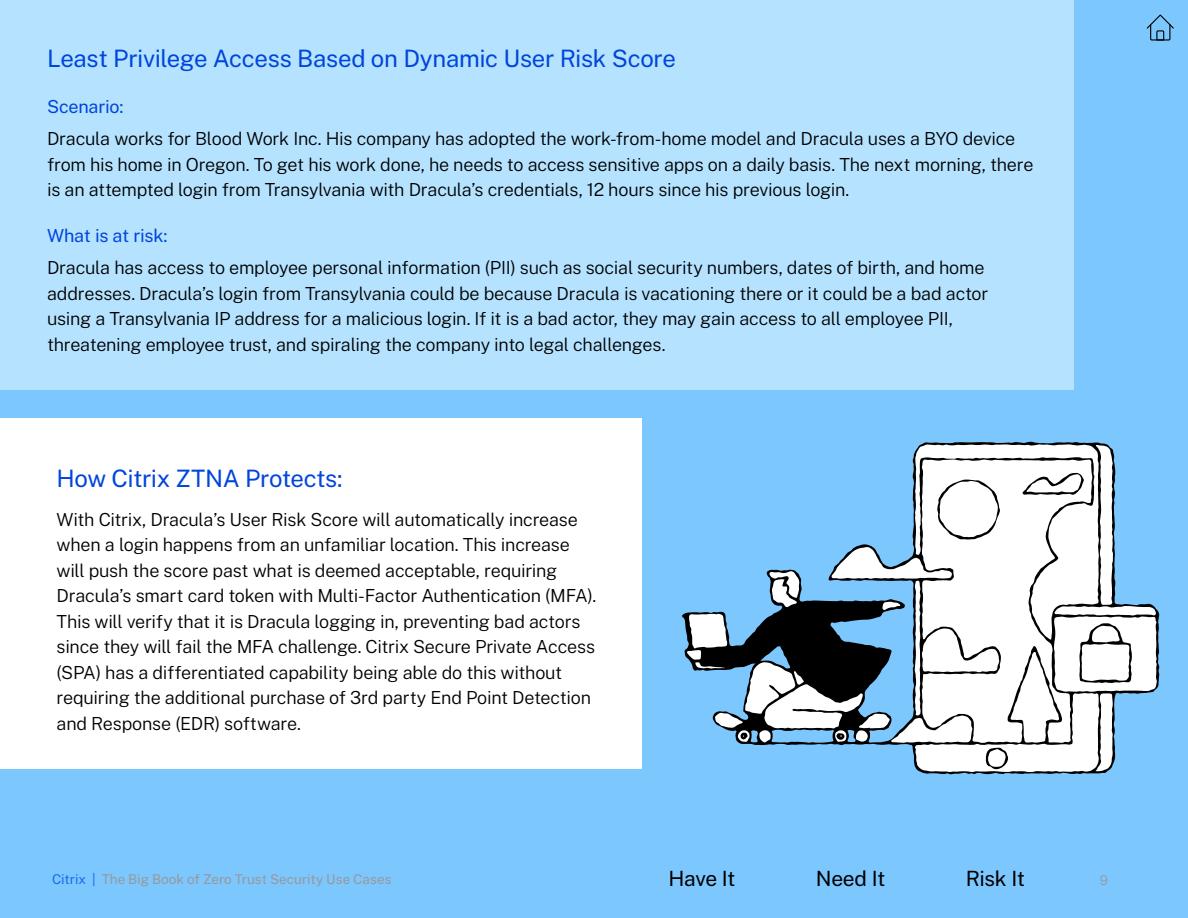
<style>
.page{position:relative;width:1188px;height:918px;background:#7dc7ff}
.page>*{position:absolute;margin:0;border:0;box-sizing:border-box;transform-origin:0 0}
.t1{font:100 24px "Public Sans";letter-spacing:-.015em;color:#0045db}
.t2{font:100 21px "Public Sans";letter-spacing:-.025em;color:#000}
.t3{font:100 18px/25.5px "Public Sans";letter-spacing:-.015em;color:#000}
.t4{font:100 18px "Public Sans";letter-spacing:-.015em;color:#0045db}
.t5{font:100 13.5px "Public Sans";color:#989898}
.s1{color:#1c69f2}
</style>
<div class="page">
<div style="left:0;top:418px;width:642px;height:352px;background:#fff"></div>
<div style="left:0;top:0;width:1073px;height:390px;background:#b5e3ff"></div>
<svg style="left:682px;top:442px;width:477px;height:332px"></svg>
<svg style="left:937px;top:480px;width:63px;height:60px;background:#e5e5e5"></svg>
<svg style="left:1022px;top:473px;width:62px;height:22px"></svg>
<svg style="left:986px;top:748px;width:22px;height:21px"></svg>
<svg style="left:1079px;top:623px;width:53px;height:60px;background:#d5d5d5"></svg>
<svg style="left:836px;top:733px;width:9px;height:7px"></svg>
<svg style="left:741px;top:733px;width:7px;height:6px"></svg>
<svg style="left:1146px;top:14px;width:28px;height:27px"></svg>
<h1 class="t1" style="left:47px;top:41px;width:630px">Least Privilege Access Based on Dynamic User Risk Score</h1>
<p class="t4" style="left:47px;top:94px;width:78px">Scenario:</p>
<p class="t3" style="left:47px;top:125px;width:988px">Dracula works for Blood Work Inc. His company has adopted the work-from-home model and Dracula uses a BYO device from his home in Oregon. To get his work done, he needs to access sensitive apps on a daily basis. The next morning, there is an attempted login from Transylvania with Dracula’s credentials, 12 hours since his previous login.</p>
<p class="t4" style="left:47px;top:223px;width:122px">What is at risk:</p>
<p class="t3" style="left:47px;top:254px;width:943px">Dracula has access to employee personal information (PII) such as social security numbers, dates of birth, and home addresses. Dracula’s login from Transylvania could be because Dracula is vacationing there or it could be a bad actor using a Transylvania IP address for a malicious login. If it is a bad actor, they may gain access to all employee PII, threatening employee trust, and spiraling the company into legal challenges.</p>
<h1 class="t1" style="left:57px;top:461px;width:288px">How Citrix ZTNA Protects:</h1>
<p class="t3" style="left:57px;top:505px;width:541px">With Citrix, Dracula’s User Risk Score will automatically increase when a login happens from an unfamiliar location. This increase will push the score past what is deemed acceptable, requiring Dracula’s smart card token with Multi-Factor Authentication (MFA).<br>This will verify that it is Dracula logging in, preventing bad actors since they will fail the MFA challenge. Citrix Secure Private Access (SPA) has a differentiated capability being able do this without requiring the additional purchase of 3rd party End Point Detection and Response (EDR) software.</p>
<p class="t5" style="left:52px;top:870px;width:341px"><span class="s1">Citrix |</span> The Big Book of Zero Trust Security Use Cases</p>
<p class="t2" style="left:668px;top:864px;width:69px">Have It</p>
<p class="t2" style="left:816px;top:864px;width:71px">Need It</p>
<p class="t2" style="left:966px;top:864px;width:61px">Risk It</p>
<p class="t5" style="left:1100px;top:871px;width:10px">9</p>
</div>
